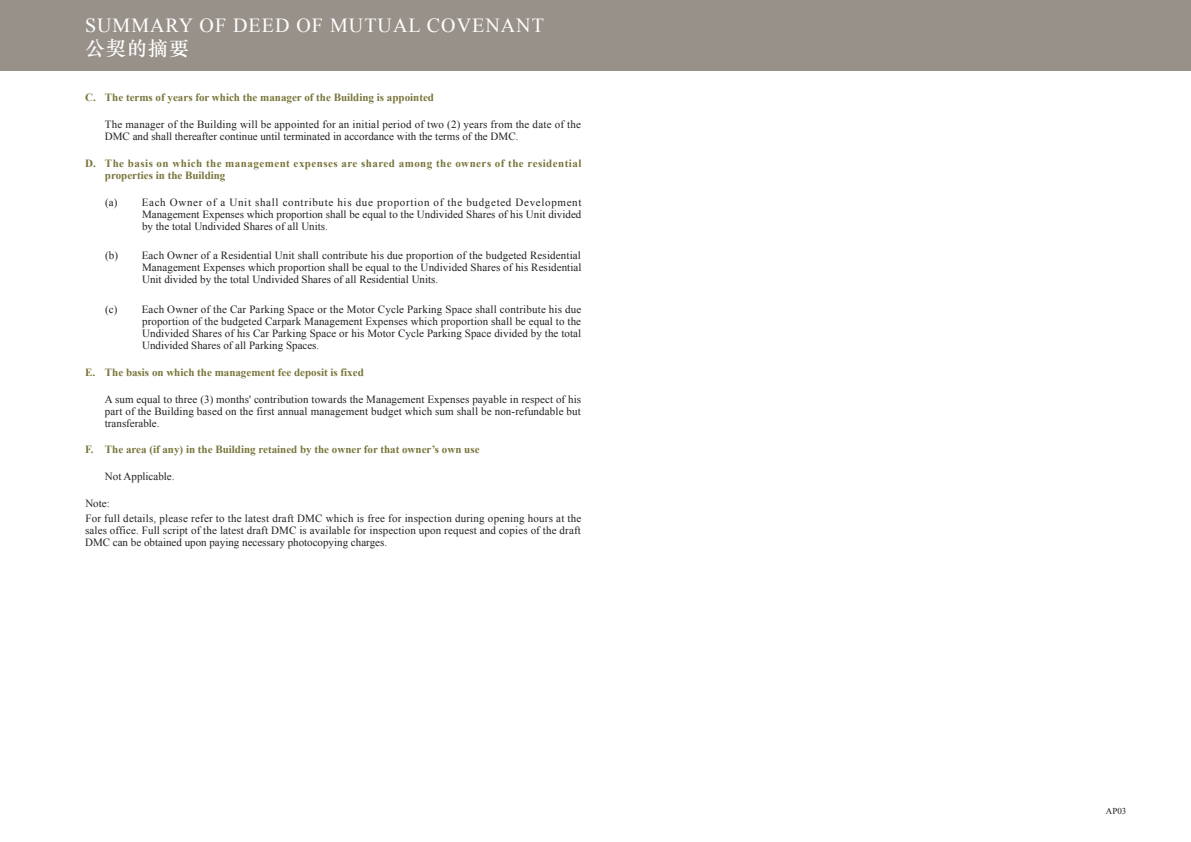
<style>
.page{position:relative;width:1191px;height:842px;background:#fff}
.page>*{position:absolute;margin:0;border:0;box-sizing:border-box;transform-origin:0 0}
.t1{font:20px "Times New Roman";letter-spacing:.05em;color:#fff}
.t2{font:500 20px "M Sung HK";letter-spacing:.05em;color:#fff}
.t3{font:11px/12px "Times New Roman";letter-spacing:.01em;color:#231f20;text-align:justify}
.t4{font:700 11px "Times New Roman";color:#78753a}
.t5{font:700 11px/12px "Times New Roman";letter-spacing:.04em;color:#78753a}
.t6{font:9px "Times New Roman";color:#231f20}
</style>
<div class="page">
<div style="left:0;top:0;width:1191px;height:71px;background:#979189"></div>
<h1 class="t1" style="left:85px;top:12px;width:460px">SUMMARY OF DEED OF MUTUAL COVENANT</h1>
<h1 class="t2" style="left:85px;top:35px;width:105px">公契的摘要</h1>
<p class="t4" style="left:85px;top:90px;width:350px">C. The terms of years for which the manager of the Building is appointed</p>
<p class="t3" style="left:105px;top:118px;width:477px">The manager of the Building will be appointed for an initial period of two (2) years from the date of the<br>DMC and shall thereafter continue until terminated in accordance with the terms of the DMC.</p>
<p class="t5" style="left:105px;top:157px;width:478px;text-indent:-20px">D. The basis on which the management expenses are shared among the owners of the residential properties in the Building</p>
<p class="t3" style="left:142px;top:196px;width:441px;text-indent:-37px">(a) Each Owner of a Unit shall contribute his due proportion of the budgeted Development Management Expenses which proportion shall be equal to the Undivided Shares of his Unit divided by the total Undivided Shares of all Units.</p>
<p class="t3" style="left:142px;top:249px;width:441px;text-indent:-37px">(b) Each Owner of a Residential Unit shall contribute his due proportion of the budgeted Residential Management Expenses which proportion shall be equal to the Undivided Shares of his Residential Unit divided by the total Undivided Shares of all Residential Units.</p>
<p class="t3" style="left:142px;top:303px;width:441px;text-indent:-37px">(c) Each Owner of the Car Parking Space or the Motor Cycle Parking Space shall contribute his due proportion of the budgeted Carpark Management Expenses which proportion shall be equal to the Undivided Shares of his Car Parking Space or his Motor Cycle Parking Space divided by the total Undivided Shares of all Parking Spaces.</p>
<p class="t4" style="left:85px;top:364px;width:280px">E. The basis on which the management fee deposit is fixed</p>
<p class="t3" style="left:105px;top:393px;width:478px">A sum equal to three (3) months' contribution towards the Management Expenses payable in respect of his part of the Building based on the first annual management budget which sum shall be non-refundable but transferable.</p>
<p class="t4" style="left:85px;top:442px;width:396px">F. The area (if any) in the Building retained by the owner for that owner’s own use</p>
<p class="t3" style="left:105px;top:470px;width:71px">Not Applicable.</p>
<p class="t3" style="left:85px;top:496px;width:497px;line-height:14.8px">Note:<br>For full details, please refer to the latest draft DMC which is free for inspection during opening hours at the</p>
<p class="t3" style="left:85px;top:524px;width:497px">sales office. Full script of the latest draft DMC is available for inspection upon request and copies of the draft<br>DMC can be obtained upon paying necessary photocopying charges.</p>
<p class="t6" style="left:1106px;top:804px;width:22px">AP03</p>
</div>
